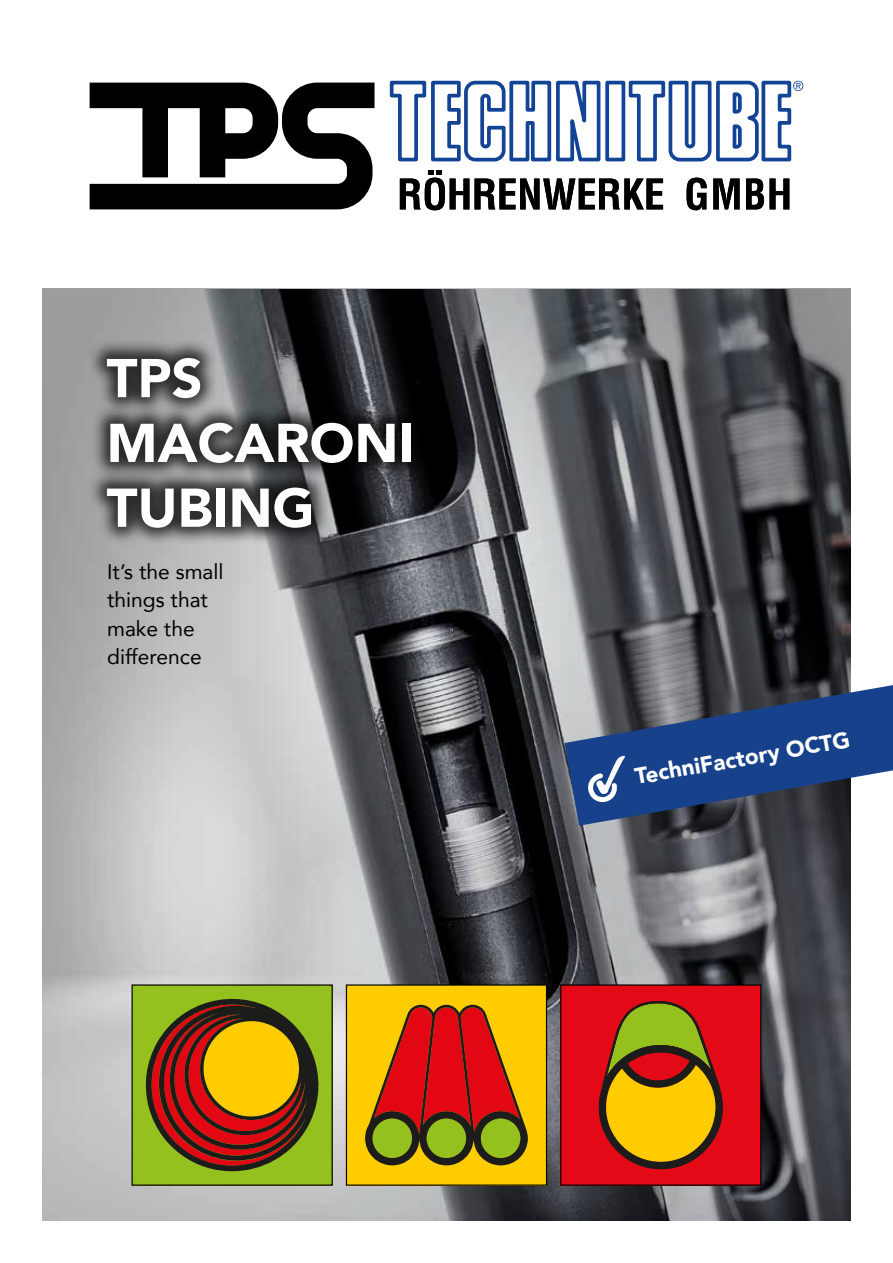
<style>
.page{position:relative;width:893px;height:1263px;background:#fff}
.page>*{position:absolute;margin:0;border:0;box-sizing:border-box;transform-origin:0 0}
.t1{font:900 54px/64.8px "Avenir";color:#fff}
.t2{font:900 22.5px "Avenir";color:#fff}
.t3{font:21px/28.5px "Avenir";color:#000}
</style>
<div class="page">
<img style="left:43px;top:289px;width:807px;height:931px">
<svg style="left:90px;top:83px;width:284px;height:126px"></svg>
<div style="left:605px;top:81px;width:20px;height:80px;border:4px solid #134395"></div>
<svg style="left:687px;top:178px;width:20px;height:32px"></svg>
<svg style="left:713px;top:179px;width:27px;height:30px"></svg>
<svg style="left:746px;top:178px;width:43px;height:31px"></svg>
<svg style="left:400px;top:170px;width:263px;height:40px"></svg>
<svg style="left:389px;top:80px;width:212px;height:82px"></svg>
<svg style="left:628px;top:80px;width:175px;height:82px"></svg>
<svg style="left:564px;top:685px;width:329px;height:141px;background:#3a537e"></svg>
<svg style="left:588px;top:755px;width:39px;height:47px"></svg>
<div style="left:132px;top:985px;width:200px;height:200px;background:#95c11f"></div>
<div style="left:132px;top:984px;width:201px;height:202px;border:1px solid #000"></div>
<svg style="left:145px;top:998px;width:174px;height:174px"></svg>
<div style="left:346px;top:985px;width:200px;height:200px;background:#fc0"></div>
<div style="left:346px;top:984px;width:201px;height:202px;border:1px solid #000"></div>
<svg style="left:365px;top:1005px;width:163px;height:160px"></svg>
<div style="left:561px;top:985px;width:200px;height:200px;background:#e30917"></div>
<div style="left:560px;top:984px;width:201px;height:202px;border:1px solid #000"></div>
<svg style="left:599px;top:1001px;width:124px;height:168px"></svg>
<div style="left:88px;top:338px;width:342px;height:209px;background:#000;opacity:.75"></div>
<h1 class="t1" style="left:107px;top:345px;width:309px">TPS<br>MACARONI<br>TUBING</h1>
<p class="t3" style="left:107px;top:557px;width:118px">It’s the small things that make the difference</p>
<p class="t2" style="left:632px;top:758px;width:219px;rotate:-10deg">TechniFactory OCTG</p>
</div>
